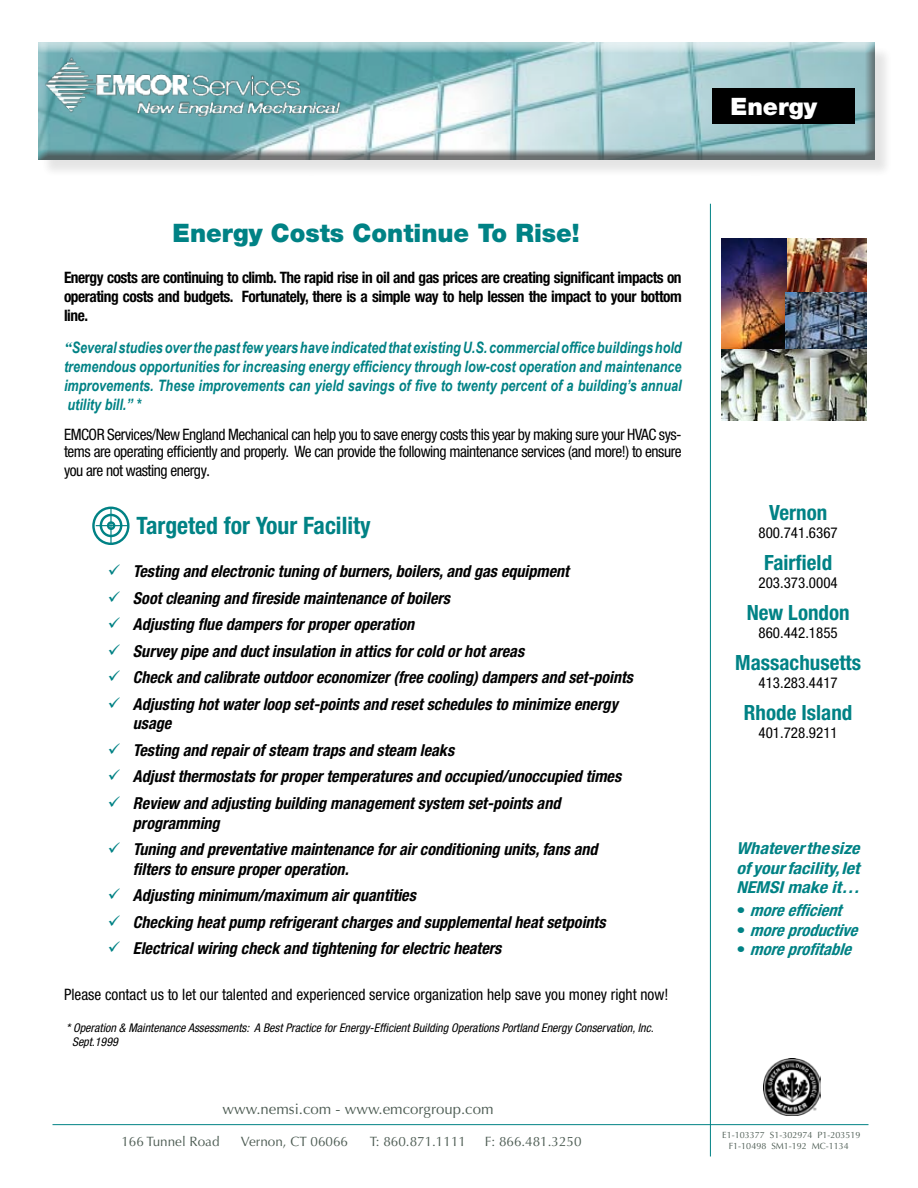
<style>
.page{position:relative;width:918px;height:1188px;background:#fff}
.page>*{position:absolute;margin:0;border:0;box-sizing:border-box;transform-origin:0 0}
.t1{font:900 25.5px "Helvetica Neue";color:#008285}
.t2{font:700 condensed 24px "Helvetica Neue";color:#008285}
.t3{font:900 24px "Helvetica Neue";color:#fff}
.t4{font:700 condensed 21px "Helvetica Neue";color:#008285}
.t5{font:italic 700 condensed 16.5px/19.5px "Helvetica Neue";color:#000}
.t6{font:italic 700 condensed 16.5px/19.5px "Helvetica Neue";color:#008285;text-align:justify;scale:1.1 1}
.t7{font:italic 700 condensed 16.5px "Helvetica Neue";color:#008285}
.t8{font:italic 700 15.75px/18.9px "Arial Narrow";color:#008285;text-align:justify}
.t9{font:condensed 15.75px/16.5px "Helvetica Neue";letter-spacing:-.03em;color:#000}
.t10{font:700 condensed 15.75px/18.9px "Helvetica Neue";letter-spacing:-.03em;color:#000;text-align:justify}
.t11{font:condensed 15.75px "Helvetica Neue";color:#000}
.t12{font:condensed 15px "Helvetica Neue";color:#000}
.t13{font:15px "Optima";color:#4c5b52}
.t14{font:13.5px "Optima";color:#4c5b52}
.t15{font:italic condensed 12px/13.5px "Helvetica Neue";color:#000}
.t16{font:9px "Optima";color:#4c5b52}
.s1{font-family:"Times New Roman"}
.s2{font-family:"Myriad Pro";font-stretch:normal}
.s3{color:#008285}
.s4{font-style:normal}
</style>
<div class="page">
<div style="left:92px;top:507px;width:38px;height:38px;border:2px solid #008285;border-radius:50%"></div>
<div style="left:100px;top:514px;width:22px;height:23px;border:2px solid #008285;border-radius:50%"></div>
<div style="left:107px;top:521px;width:8px;height:9px;border:2px solid #008285;border-radius:50%"></div>
<hr style="left:110px;top:507px;width:2px;height:38px;background:#008285">
<hr style="left:96px;top:525px;width:33px;height:1px;background:#008285">
<img style="left:722px;top:348px;width:145px;height:73px">
<img style="left:786px;top:239px;width:81px;height:109px">
<img style="left:721px;top:239px;width:65px;height:109px">
<div style="left:40px;top:45px;width:853px;height:133px;background:#000;opacity:.15"></div>
<div style="left:37px;top:43px;width:839px;height:118px;background:#000;opacity:.75"></div>
<img style="left:42px;top:55px;width:302px;height:63px">
<div style="left:712px;top:88px;width:143px;height:36px;background:#000"></div>
<img style="left:764px;top:1059px;width:56px;height:57px">
<hr style="left:710px;top:204px;width:1px;height:953px;background:#008285">
<hr style="left:52px;top:1124px;width:816px;height:1px;background:#008285">
<h2 class="t3" style="left:730px;top:93px;width:88px">Energy</h2>
<h1 class="t1" style="left:173px;top:218px;width:409px">Energy Costs Continue To Rise!</h1>
<p class="t10" style="left:64px;top:268px;width:619px">Energy costs are continuing to climb. The rapid rise in oil and gas prices are creating significant impacts on operating costs and budgets. Fortunately, there is a simple way to help lessen the impact to your bottom line.</p>
<p class="t8" style="left:64px;top:338px;width:619px"><span class="s1">“</span>Several studies over the past few years have indicated that existing U.S. commercial office buildings hold tremendous opportunities for increasing energy efficiency through low-cost operation and maintenance improvements. These improvements can yield savings of five to twenty percent of a building’s annual utility bill.” *</p>
<p class="t9" style="left:64px;top:426px;width:619px">EMCOR Services/New England Mechanical can help you to save energy costs this year by making sure your HVAC sys&shy;tems are operating efficiently and properly. We can provide the following maintenance services (and more!) to ensure</p>
<p class="t9" style="left:64px;top:462px;width:147px">you are not wasting energy<span class="s2">.</span></p>
<h2 class="t2" style="left:136px;top:511px;width:236px">Targeted for Your Facility</h2>
<p class="t5" style="left:108px;top:561px;width:463px"><span class="s3">✓</span> Testing and electronic tuning of burners, boilers, and gas equipment</p>
<p class="t5" style="left:108px;top:588px;width:344px"><span class="s3">✓</span> Soot cleaning and fireside maintenance of boilers</p>
<p class="t5" style="left:108px;top:614px;width:308px"><span class="s3">✓</span> Adjusting flue dampers for proper operation</p>
<p class="t5" style="left:108px;top:641px;width:418px"><span class="s3">✓</span> Survey pipe and duct insulation in attics for cold or hot areas</p>
<p class="t5" style="left:108px;top:667px;width:526px"><span class="s3">✓</span> Check and calibrate outdoor economizer (free cooling) dampers and set-points</p>
<p class="t5" style="left:133px;top:694px;width:486px;text-indent:-25px"><span class="s3">✓</span> Adjusting hot water loop set-points and reset schedules to minimize energy usage</p>
<p class="t5" style="left:108px;top:740px;width:348px"><span class="s3">✓</span> Testing and repair of steam traps and steam leaks</p>
<p class="t5" style="left:108px;top:767px;width:515px"><span class="s3">✓</span> Adjust thermostats for proper temperatures and occupied/unoccupied times</p>
<p class="t5" style="left:133px;top:793px;width:429px;text-indent:-25px"><span class="s3">✓</span> Review and adjusting building management system set-points and programming</p>
<p class="t5" style="left:133px;top:839px;width:466px;text-indent:-25px"><span class="s3">✓</span> Tuning and preventative maintenance for air conditioning units, fans and filters to ensure proper operation.</p>
<p class="t5" style="left:108px;top:885px;width:309px"><span class="s3">✓</span> Adjusting minimum/maximum air quantities</p>
<p class="t5" style="left:108px;top:912px;width:499px"><span class="s3">✓</span> Checking heat pump refrigerant charges and supplemental heat setpoints</p>
<p class="t5" style="left:108px;top:938px;width:395px"><span class="s3">✓</span> Electrical wiring check and tightening for electric heaters</p>
<p class="t11" style="left:64px;top:985px;width:606px">Please contact us to let our talented and experienced service organization help save you money right now!</p>
<p class="t15" style="left:72px;top:1021px;width:583px;text-indent:-6px">* Operation &amp; Maintenance Assessments: A Best Practice for Energy-Efficient Building Operations Portland Energy Conservation, Inc.<br>Sept.1999</p>
<p class="t13" style="left:222px;top:1101px;width:273px">www.nemsi.com - www.emcorgroup.com</p>
<p class="t14" style="left:121px;top:1133px;width:100px">166 Tunnel Road</p>
<p class="t14" style="left:241px;top:1133px;width:109px">Vernon, CT 06066</p>
<p class="t14" style="left:370px;top:1133px;width:98px">T: 860.871.1111</p>
<p class="t14" style="left:485px;top:1133px;width:98px">F: 866.481.3250</p>
<p class="t4" style="left:769px;top:500px;width:60px">Vernon</p>
<p class="t12" style="left:759px;top:524px;width:81px">800.741.6367</p>
<p class="t4" style="left:764px;top:550px;width:69px">Fairfield</p>
<p class="t12" style="left:759px;top:574px;width:81px">203.373.0004</p>
<p class="t4" style="left:747px;top:600px;width:104px">New London</p>
<p class="t12" style="left:759px;top:624px;width:81px">860.442.1855</p>
<p class="t4" style="left:735px;top:650px;width:127px">Massachusetts</p>
<p class="t12" style="left:759px;top:674px;width:81px">413.283.4417</p>
<p class="t4" style="left:744px;top:700px;width:110px">Rhode Island</p>
<p class="t12" style="left:759px;top:724px;width:81px">401.728.9211</p>
<p class="t6" style="left:736px;top:838px;width:113px">Whatever the size of your facility, let NEMSI make it…</p>
<p class="t7" style="left:736px;top:900px;width:112px"><span class="s4">•</span> moreefficient</p>
<p class="t7" style="left:737px;top:920px;width:128px"><span class="s4">•</span> moreproductive</p>
<p class="t7" style="left:737px;top:939px;width:122px"><span class="s4">•</span> moreprofitable</p>
<p class="t16" style="left:722px;top:1130px;width:140px">E1-103377 S1-302974 P1-203519</p>
<p class="t16" style="left:729px;top:1141px;width:122px">F1-10498 SM1-192 MC-1134</p>
</div>
